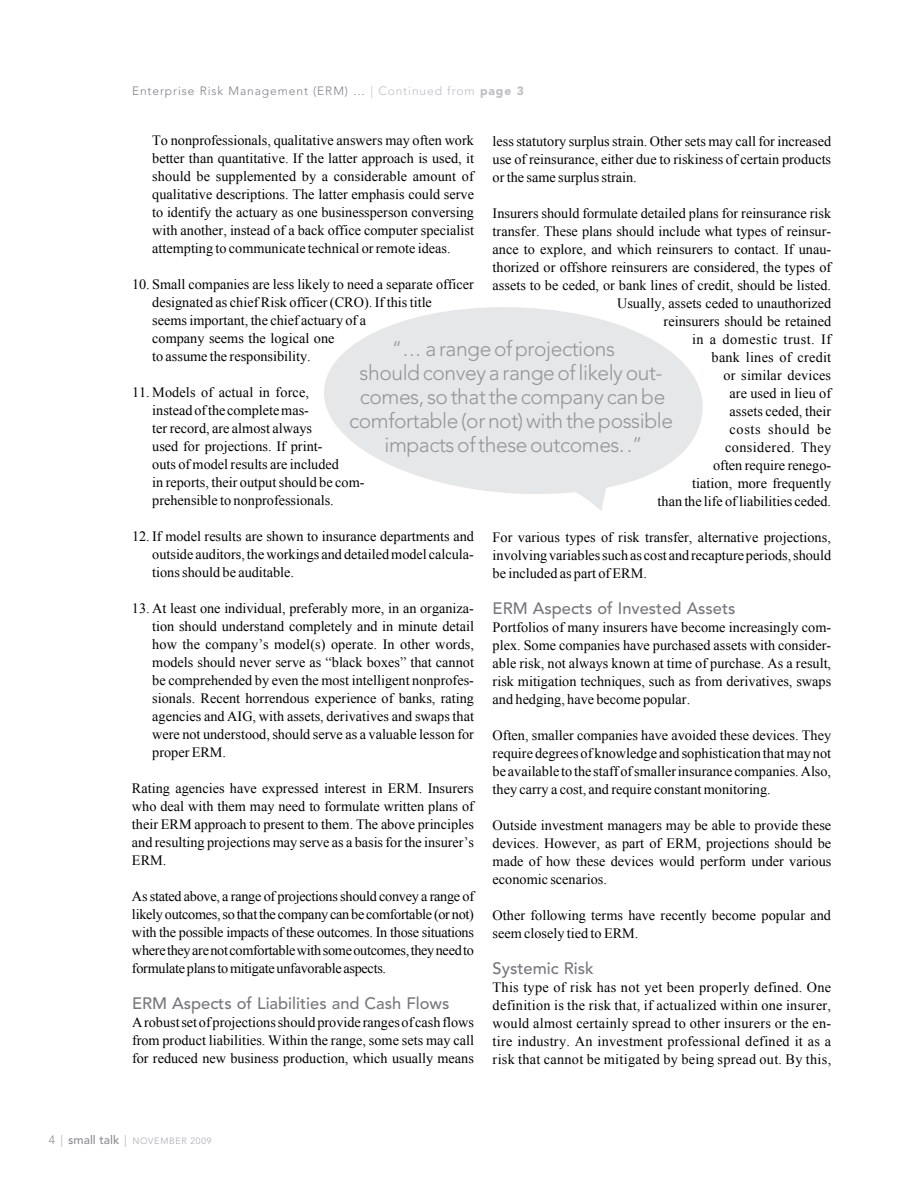
<style>
.page{position:relative;width:918px;height:1188px;background:#fff}
.page>*{position:absolute;margin:0;border:0;box-sizing:border-box;transform-origin:0 0}
.t1{font:300 21px "Avenir";letter-spacing:-.02em;color:#939598}
.t2{font:300 21px "Avenir";letter-spacing:-.02em;color:#939598;scale:.9 1}
.t3{font:500 16.5px "Avenir";color:#77787b}
.t4{font:14.25px/18px "Times New Roman";color:#000;text-align:justify}
.t5{font:300 12px "Avenir";letter-spacing:.075em;color:#808285}
.t6{font:300 12px "Avenir";letter-spacing:.075em;color:#bcbec0}
.t7{font:300 9px "Avenir";letter-spacing:.075em;color:#a7a9ac}
.s1{color:#808285}
.s2{font-weight:900}
.s3{font-size:12px;color:#8a8c8e}
.s4{font-size:12px}
.s5{font-weight:500;font-size:12px;color:#8a8c8e}
</style>
<div class="page">
<svg style="left:324px;top:307px;width:379px;height:204px;fill:#e6e7e8"></svg>
<p class="t5" style="left:132px;top:84px;width:195px">Enterprise Risk Management (ERM</p>
<p class="t6" style="left:345px;top:84px;width:181px"><span class="s1">) …</span> | Continued from <span class="s2">page 3</span></p>
<p class="t4" style="left:493px;top:132px;width:340px">less statutory surplus strain. Other sets may call for increased use of reinsurance, either due to riskiness of certain products or the same surplus strain.</p>
<p class="t4" style="left:493px;top:204px;width:340px;text-align:right">Insurers should formulate detailed plans for reinsurance risk transfer. These plans should include what types of reinsur&shy;ance to explore, and which reinsurers to contact. If unau&shy;thorized or offshore reinsurers are considered, the types of assets to be ceded, or bank lines of credit, should be listed.<br>Usually, assets ceded to unauthorized<br>reinsurers should be retained<br>in a domestic trust. If<br>bank lines of credit<br>or similar devices<br>are used in lieu of<br>assets ceded, their<br>costs should be<br>considered. They<br>often require renego-<br>tiation, more frequently<br>than the life of liabilities ceded.</p>
<p class="t4" style="left:493px;top:528px;width:340px">For various types of risk transfer, alternative projections, involving variables such as cost and recapture periods, should be included as part of ERM.</p>
<p class="t3" style="left:493px;top:599px;width:244px">ERM Aspects of Invested Assets</p>
<p class="t4" style="left:493px;top:618px;width:340px">Portfolios of many insurers have become increasingly com&shy;plex. Some companies have purchased assets with consider&shy;able risk, not always known at time of purchase. As a result, risk mitigation techniques, such as from derivatives, swaps and hedging, have become popular.</p>
<p class="t4" style="left:493px;top:726px;width:340px">Often, smaller companies have avoided these devices. They require degrees of knowledge and sophistication that may not be available to the staff of smaller insurance companies. Also, they carry a cost, and require constant monitoring.</p>
<p class="t4" style="left:493px;top:816px;width:340px">Outside investment managers may be able to provide these devices. However, as part of ERM, projections should be made of how these devices would perform under various economic scenarios.</p>
<p class="t4" style="left:493px;top:906px;width:340px">Other following terms have recently become popular and seem closely tied to ERM.</p>
<p class="t3" style="left:493px;top:959px;width:102px">Systemic Risk</p>
<p class="t4" style="left:493px;top:978px;width:340px">This type of risk has not yet been properly defined. One definition is the risk that, if actualized within one insurer, would almost certainly spread to other insurers or the en&shy;tire industry. An investment professional defined it as a risk that cannot be mitigated by being spread out. By this,</p>
<p class="t4" style="left:152px;top:131px;width:323px">To nonprofessionals, qualitative answers may often work better than quantitative. If the latter approach is used, it should be supplemented by a considerable amount of qualitative descriptions. The latter emphasis could serve to identify the actuary as one businessperson conversing with another, instead of a back office computer specialist attempting to communicate technical or remote ideas.</p>
<p class="t4" style="left:152px;top:275px;width:323px;text-align:left;text-indent:-20px">10. Small companies are less likely to need a separate officer designated as chief Risk officer (CRO). If this title<br>seems important, the chief actuary of a<br>company seems the logical one<br>to assume the responsibility.</p>
<p class="t4" style="left:152px;top:383px;width:214px;text-align:left;text-indent:-20px">11. Models of actual in force,<br>instead of the complete mas-<br>ter record, are almost always<br>used for projections. If print-<br>outs of model results are included<br>in reports, their output should be com&shy;prehensible to nonprofessionals.</p>
<p class="t4" style="left:152px;top:527px;width:323px;text-indent:-20px">12. If model results are shown to insurance departments and outside auditors, the workings and detailed model calcula&shy;tions should be auditable.</p>
<p class="t4" style="left:152px;top:599px;width:323px;text-indent:-20px">13. At least one individual, preferably more, in an organiza&shy;tion should understand completely and in minute detail how the company’s model(s) operate. In other words, models should never serve as “black boxes” that cannot be comprehended by even the most intelligent nonprofes&shy;sionals. Recent horrendous experience of banks, rating agencies and AIG, with assets, derivatives and swaps that were not understood, should serve as a valuable lesson for proper ERM.</p>
<p class="t4" style="left:132px;top:779px;width:344px">Rating agencies have expressed interest in ERM. Insurers who deal with them may need to formulate written plans of their ERM approach to present to them. The above principles and resulting projections may serve as a basis for the insurer’s ERM.</p>
<p class="t4" style="left:132px;top:887px;width:344px">As stated above, a range of projections should convey a range of likely outcomes, so that the company can be comfortable (or not) with the possible impacts of these outcomes. In those situations where they are not comfortable with some outcomes, they need to formulate plans to mitigate unfavorable aspects.</p>
<p class="t3" style="left:132px;top:994px;width:319px">ERM Aspects of Liabilities and Cash Flows</p>
<p class="t4" style="left:132px;top:1013px;width:344px">A robust set of projections should provide ranges of cash flows from product liabilities. Within the range, some sets may call for reduced new business production, which usually means</p>
<p class="t2" style="left:392px;top:336px;width:249px">“… a range of projections</p>
<p class="t1" style="left:360px;top:360px;width:305px">should convey a range of likely out-</p>
<p class="t1" style="left:360px;top:384px;width:307px">comes, so that the company can be</p>
<p class="t1" style="left:349px;top:408px;width:325px">comfortable (or not) with the possible</p>
<p class="t1" style="left:384px;top:432px;width:259px">impacts of these outcomes..”</p>
<p class="t7" style="left:49px;top:1135px;width:164px"><span class="s3">4</span> <span class="s4">|</span> <span class="s5">small talk</span> <span class="s4">|</span> November 2009</p>
</div>
